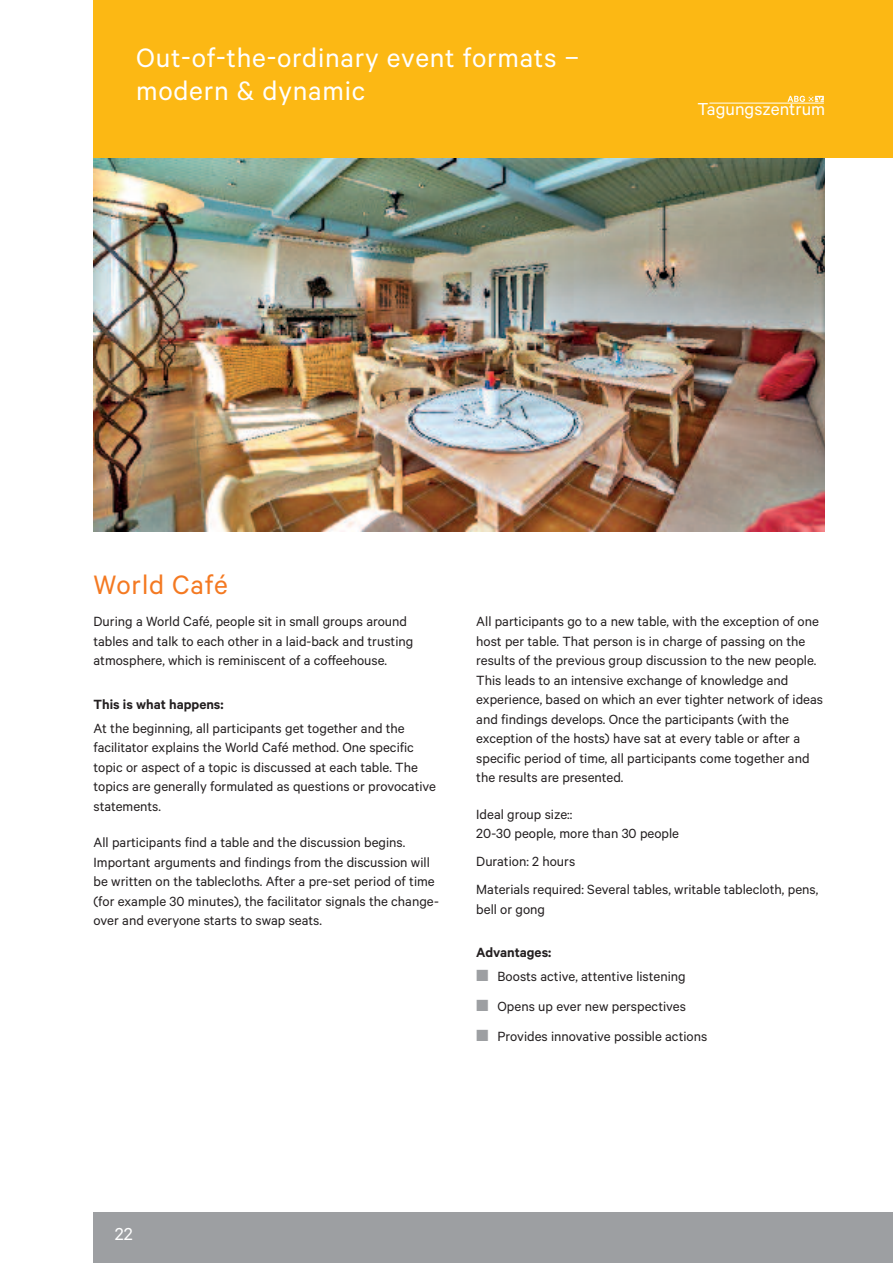
<style>
.page{position:relative;width:893px;height:1263px;background:#fff}
.page>*{position:absolute;margin:0;border:0;box-sizing:border-box;transform-origin:0 0}
.t1{font:30px/33px "Calibre";letter-spacing:.025em;color:#fff}
.t2{font:30px "Calibre";letter-spacing:.025em;color:#f47921}
.t3{font:19.5px "Calibre";color:#fff}
.t4{font:15px/19.5px "Calibre";color:#231f20}
.t5{font:600 15px "Calibre";color:#231f20}
</style>
<div class="page">
<img style="left:94px;top:157px;width:731px;height:374px">
<div style="left:94px;top:0;width:799px;height:157px;background:#fcb814"></div>
<svg style="left:787px;top:96px;width:37px;height:6px"></svg>
<hr style="left:709px;top:103px;width:115px;height:1px;background:#fff">
<div style="left:94px;top:1212px;width:799px;height:51px;background:#9d9fa2"></div>
<h1 class="t1" style="left:136px;top:43px;width:444px">Out-of-the-ordinary event formats – modern &amp; dynamic</h1>
<h2 class="t3" style="left:697px;top:102px;width:129px">Tagungszentrum</h2>
<h1 class="t2" style="left:94px;top:574px;width:136px">World Café</h1>
<p class="t4" style="left:94px;top:613px;width:321px">During a World Café, people sit in small groups around tables and talk to each other in a laid-back and trusting atmosphere, which is reminiscent of a coffeehouse.</p>
<p class="t5" style="left:94px;top:699px;width:132px">This is what happens:</p>
<p class="t4" style="left:94px;top:719px;width:344px">At the beginning, all participants get together and the facilitator explains the World Café method. One specific topic or aspect of a topic is discussed at each table. The topics are generally formulated as questions or provocative statements.</p>
<p class="t4" style="left:94px;top:834px;width:347px">All participants find a table and the discussion begins.<br>Important arguments and findings from the discussion will be written on the tablecloths. After a pre-set period of time (for example 30 minutes), the facilitator signals the change&shy;over and everyone starts to swap seats.</p>
<p class="t4" style="left:476px;top:613px;width:348px">All participants go to a new table, with the exception of one host per table. That person is in charge of passing on the results of the previous group discussion to the new people.<br>This leads to an intensive exchange of knowledge and experience, based on which an ever tighter network of ideas and findings develops. Once the participants (with the exception of the hosts) have sat at every table or after a specific period of time, all participants come together and the results are presented.</p>
<p class="t4" style="left:476px;top:805px;width:204px">Ideal group size::<br>20-30 people, more than 30 people</p>
<p class="t4" style="left:476px;top:849px;width:344px;line-height:28px">Duration: 2 hours<br>Materials required: Several tables, writable tablecloth, pens,</p>
<p class="t4" style="left:476px;top:900px;width:70px">bell or gong</p>
<p class="t5" style="left:476px;top:948px;width:77px">Advantages:</p>
<p class="t4" style="left:497px;top:962px;width:211px;line-height:30.2px">Boosts active, attentive listening<br>Opens up ever new perspectives<br>Provides innovative possible actions</p>
<h2 class="t3" style="left:115px;top:1228px;width:19px">22</h2>
</div>
